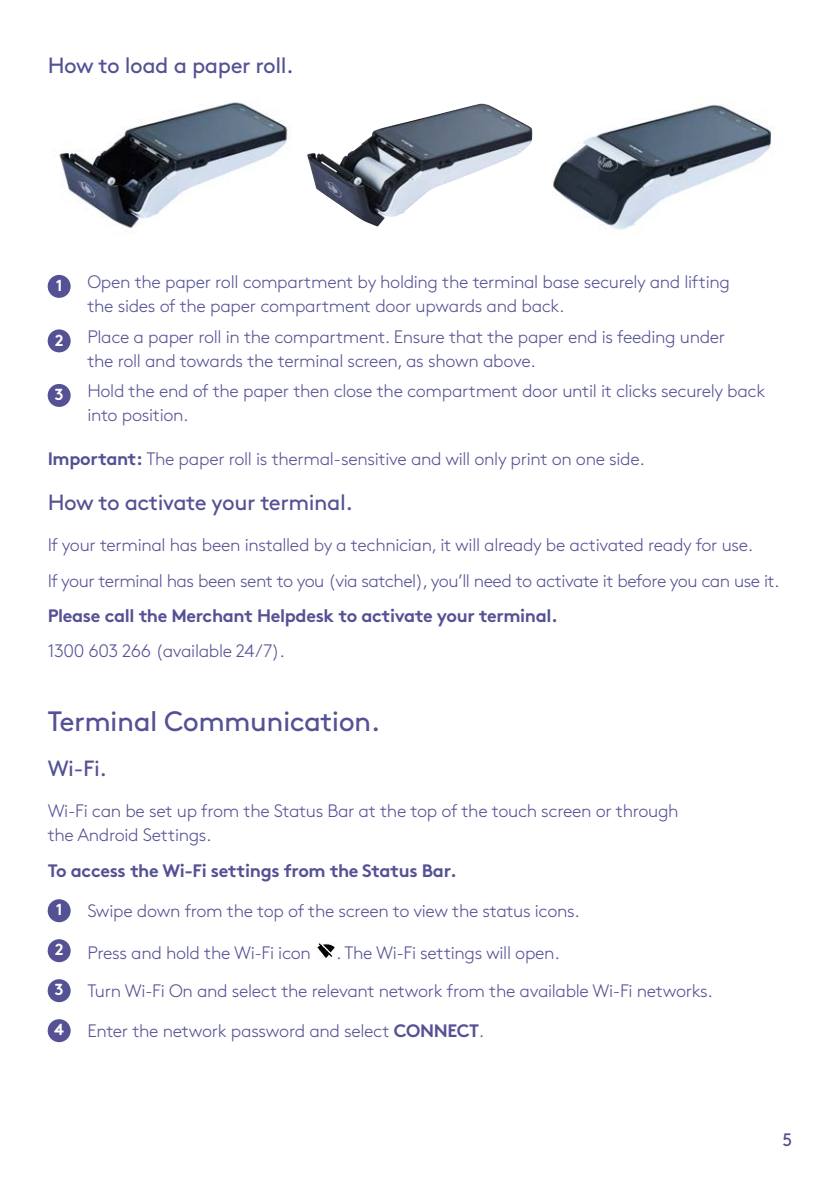
<style>
.page{position:relative;width:840px;height:1191px;background:#fff}
.page>*{position:absolute;margin:0;border:0;box-sizing:border-box;transform-origin:0 0}
.TH1{font:28px "Brown";letter-spacing:-.02em;color:#545194}
.TH2{font:22px "Brown";letter-spacing:-.02em;color:#545194}
.TH2__after_TH1{font:22px "Brown";color:#545194}
.Body{font:300 18px/24px "Brown";letter-spacing:-.02em;color:#545194}
.Body-2{font:700 18px "Brown";letter-spacing:-.02em;color:#545194}
.t1{font:18px "Brown";color:#545194}
.Body-3{font:700 16px "Brown";color:#fff}
.s1{font-weight:700}
</style>
<div class="page">
<img style="left:59px;top:102px;width:232px;height:127px">
<img style="left:307px;top:104px;width:225px;height:123px">
<img style="left:552px;top:104px;width:222px;height:126px">
<div style="left:48px;top:275px;width:23px;height:23px;background:#545194;border-radius:50%"></div>
<div style="left:48px;top:329px;width:23px;height:23px;background:#545194;border-radius:50%"></div>
<div style="left:48px;top:384px;width:23px;height:23px;background:#545194;border-radius:50%"></div>
<div style="left:48px;top:899px;width:23px;height:23px;background:#545194;border-radius:50%"></div>
<div style="left:48px;top:939px;width:23px;height:23px;background:#545194;border-radius:50%"></div>
<img style="left:317px;top:942px;width:17px;height:16px">
<div style="left:48px;top:979px;width:23px;height:23px;background:#545194;border-radius:50%"></div>
<div style="left:48px;top:1019px;width:23px;height:23px;background:#545194;border-radius:50%"></div>
<h3 class="TH2" style="left:48px;top:49px;width:247px">How to load a paper roll.</h3>
<p class="Body-3" style="left:56px;top:272px;width:8px">1</p>
<p class="Body" style="left:87px;top:269px;width:643px">Open the paper roll compartment by holding the terminal base securely and lifting the sides of the paper compartment door upwards and back.</p>
<p class="Body-3" style="left:55px;top:327px;width:10px">2</p>
<p class="Body" style="left:87px;top:323px;width:639px">Place a paper roll in the compartment. Ensure that the paper end is feeding under the roll and towards the terminal screen, as shown above.</p>
<p class="Body-3" style="left:54px;top:381px;width:11px">3</p>
<p class="Body" style="left:87px;top:378px;width:679px">Hold the end of the paper then close the compartment door until it clicks securely back into position.</p>
<p class="Body" style="left:48px;top:446px;width:598px"><span class="s1">Important:</span> The paper roll is thermal-sensitive and will only print on one side.</p>
<h3 class="TH2" style="left:48px;top:486px;width:307px">How to activate your terminal.</h3>
<p class="Body" style="left:48px;top:532px;width:706px">If your terminal has been installed by a technician, it will already be activated ready for use.</p>
<p class="Body" style="left:48px;top:567px;width:733px">If your terminal has been sent to you (via satchel), you’ll need to activate it before you can use it.</p>
<p class="Body-2" style="left:48px;top:601px;width:511px">Please call the Merchant Helpdesk to activate your terminal.</p>
<p class="Body" style="left:48px;top:638px;width:238px">1300 603 266 (available 24/7).</p>
<h2 class="TH1" style="left:48px;top:700px;width:334px">Terminal Communication.</h2>
<h3 class="TH2__after_TH1" style="left:48px;top:751px;width:61px">Wi-Fi.</h3>
<p class="Body" style="left:48px;top:797px;width:632px">Wi-Fi can be set up from the Status Bar at the top of the touch screen or through the Android Settings.</p>
<p class="Body-2" style="left:48px;top:855px;width:410px">To access the Wi-Fi settings from the Status Bar.</p>
<p class="Body-3" style="left:56px;top:897px;width:8px">1</p>
<p class="Body" style="left:87px;top:898px;width:493px">Swipe down from the top of the screen to view the status icons.</p>
<p class="Body-3" style="left:55px;top:936px;width:10px">2</p>
<p class="Body" style="left:87px;top:939px;width:225px">Press and hold the Wi-Fi icon</p>
<p class="Body" style="left:336px;top:939px;width:225px">. The Wi-Fi settings will open.</p>
<p class="Body-3" style="left:54px;top:976px;width:11px">3</p>
<p class="Body" style="left:87px;top:978px;width:626px">Turn Wi-Fi On and select the relevant network from the available Wi-Fi networks.</p>
<p class="Body-3" style="left:54px;top:1016px;width:11px">4</p>
<p class="Body" style="left:87px;top:1018px;width:398px">Enter the network password and select <span class="s1">CONNECT</span>.</p>
<p class="t1" style="left:782px;top:1125px;width:11px">5</p>
</div>
